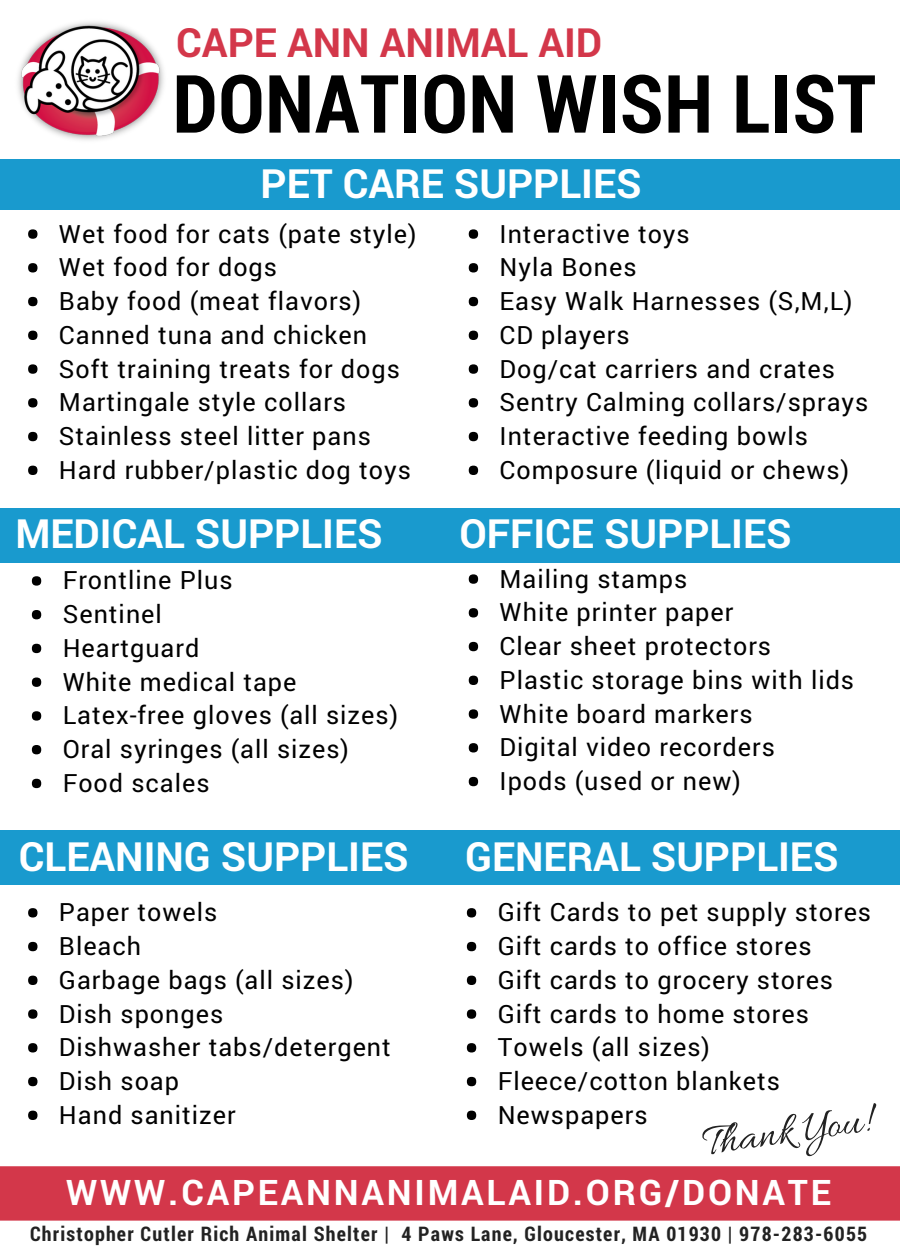
<style>
.page{position:relative;width:900px;height:1260px;background:#fff}
.page>*{position:absolute;margin:0;border:0;box-sizing:border-box;transform-origin:0 0}
.t1{font:700 80.5px "Roboto Condensed";letter-spacing:.01em;color:#000}
.t2{font:45.25px "Allura";color:#222}
.t3{font:700 40.25px "Roboto";color:#fff}
.t4{font:700 40.25px "Roboto";color:#d3374a}
.t5{font:700 35.25px "Roboto";letter-spacing:.08em;color:#fff}
.t6{font:25.25px/33.8px "Roboto";letter-spacing:.04em;color:#000}
.t7{font:700 20px "Roboto Condensed";letter-spacing:.06em;color:#222}
</style>
<div class="page">
<img style="left:18px;top:22px;width:146px;height:118px">
<div style="left:0;top:508px;width:900px;height:54px;background:#199ace"></div>
<div style="left:0;top:1166px;width:900px;height:55px;background:#d3374a"></div>
<div style="left:0;top:159px;width:900px;height:51px;background:#199ace"></div>
<div style="left:28px;top:229px;width:10px;height:10px;background:#000;border-radius:50%"></div>
<div style="left:28px;top:263px;width:10px;height:10px;background:#000;border-radius:50%"></div>
<div style="left:28px;top:297px;width:10px;height:9px;background:#000;border-radius:50%"></div>
<div style="left:28px;top:331px;width:10px;height:9px;background:#000;border-radius:50%"></div>
<div style="left:28px;top:364px;width:10px;height:10px;background:#000;border-radius:50%"></div>
<div style="left:28px;top:398px;width:10px;height:10px;background:#000;border-radius:50%"></div>
<div style="left:28px;top:432px;width:10px;height:9px;background:#000;border-radius:50%"></div>
<div style="left:28px;top:466px;width:10px;height:9px;background:#000;border-radius:50%"></div>
<div style="left:469px;top:229px;width:9px;height:10px;background:#000;border-radius:50%"></div>
<div style="left:469px;top:263px;width:9px;height:10px;background:#000;border-radius:50%"></div>
<div style="left:469px;top:297px;width:9px;height:9px;background:#000;border-radius:50%"></div>
<div style="left:469px;top:331px;width:9px;height:9px;background:#000;border-radius:50%"></div>
<div style="left:469px;top:364px;width:9px;height:10px;background:#000;border-radius:50%"></div>
<div style="left:469px;top:398px;width:9px;height:10px;background:#000;border-radius:50%"></div>
<div style="left:469px;top:432px;width:9px;height:9px;background:#000;border-radius:50%"></div>
<div style="left:469px;top:466px;width:9px;height:9px;background:#000;border-radius:50%"></div>
<div style="left:32px;top:576px;width:9px;height:10px;background:#000;border-radius:50%"></div>
<div style="left:32px;top:610px;width:9px;height:9px;background:#000;border-radius:50%"></div>
<div style="left:32px;top:644px;width:9px;height:9px;background:#000;border-radius:50%"></div>
<div style="left:32px;top:678px;width:9px;height:9px;background:#000;border-radius:50%"></div>
<div style="left:32px;top:711px;width:9px;height:10px;background:#000;border-radius:50%"></div>
<div style="left:32px;top:745px;width:9px;height:9px;background:#000;border-radius:50%"></div>
<div style="left:32px;top:779px;width:9px;height:9px;background:#000;border-radius:50%"></div>
<div style="left:469px;top:574px;width:9px;height:10px;background:#000;border-radius:50%"></div>
<div style="left:469px;top:608px;width:9px;height:10px;background:#000;border-radius:50%"></div>
<div style="left:469px;top:642px;width:9px;height:9px;background:#000;border-radius:50%"></div>
<div style="left:469px;top:676px;width:9px;height:9px;background:#000;border-radius:50%"></div>
<div style="left:469px;top:709px;width:9px;height:10px;background:#000;border-radius:50%"></div>
<div style="left:469px;top:743px;width:9px;height:10px;background:#000;border-radius:50%"></div>
<div style="left:469px;top:777px;width:9px;height:9px;background:#000;border-radius:50%"></div>
<div style="left:0;top:831px;width:900px;height:54px;background:#199ace"></div>
<div style="left:28px;top:908px;width:10px;height:10px;background:#000;border-radius:50%"></div>
<div style="left:28px;top:942px;width:10px;height:9px;background:#000;border-radius:50%"></div>
<div style="left:28px;top:976px;width:10px;height:9px;background:#000;border-radius:50%"></div>
<div style="left:28px;top:1009px;width:10px;height:10px;background:#000;border-radius:50%"></div>
<div style="left:28px;top:1043px;width:10px;height:10px;background:#000;border-radius:50%"></div>
<div style="left:28px;top:1077px;width:10px;height:9px;background:#000;border-radius:50%"></div>
<div style="left:28px;top:1111px;width:10px;height:9px;background:#000;border-radius:50%"></div>
<div style="left:467px;top:908px;width:9px;height:10px;background:#000;border-radius:50%"></div>
<div style="left:467px;top:942px;width:9px;height:9px;background:#000;border-radius:50%"></div>
<div style="left:467px;top:976px;width:9px;height:9px;background:#000;border-radius:50%"></div>
<div style="left:467px;top:1009px;width:9px;height:10px;background:#000;border-radius:50%"></div>
<div style="left:467px;top:1043px;width:9px;height:10px;background:#000;border-radius:50%"></div>
<div style="left:467px;top:1077px;width:9px;height:9px;background:#000;border-radius:50%"></div>
<div style="left:467px;top:1111px;width:9px;height:9px;background:#000;border-radius:50%"></div>
<h3 class="t4" style="left:176px;top:15px;width:428px">CAPE ANN ANIMAL AID</h3>
<h1 class="t1" style="left:172px;top:48px;width:705px">DONATION WISH LIST</h1>
<h3 class="t3" style="left:261px;top:155px;width:383px">PET CARE SUPPLIES</h3>
<p class="t6" style="left:59px;top:216px;width:359px">Wet food for cats (pate style)<br>Wet food for dogs<br>Baby food (meat flavors)<br>Canned tuna and chicken<br>Soft training treats for dogs<br>Martingale style collars<br>Stainless steel litter pans<br>Hard rubber/plastic dog toys</p>
<h3 class="t3" style="left:15px;top:506px;width:369px">MEDICAL SUPPLIES</h3>
<p class="t6" style="left:63px;top:563px;width:337px">Frontline Plus<br>Sentinel<br>Heartguard<br>White medical tape<br>Latex-free gloves (all sizes)<br>Oral syringes (all sizes)<br>Food scales</p>
<h3 class="t3" style="left:19px;top:829px;width:391px">CLEANING SUPPLIES</h3>
<p class="t6" style="left:59px;top:895px;width:333px">Paper towels<br>Bleach<br>Garbage bags (all sizes)<br>Dish sponges<br>Dishwasher tabs/detergent<br>Dish soap<br>Hand sanitizer</p>
<p class="t6" style="left:500px;top:216px;width:370px">Interactive toys<br>Nyla Bones<br>Easy Walk Harnesses (S,M,L)<br>CD players<br>Dog/cat carriers and crates<br>Sentry Calming collars/sprays<br>Interactive feeding bowls<br>Composure (liquid or chews)</p>
<h3 class="t3" style="left:459px;top:506px;width:334px">OFFICE SUPPLIES</h3>
<p class="t6" style="left:500px;top:561px;width:356px">Mailing stamps<br>White printer paper<br>Clear sheet protectors<br>Plastic storage bins with lids<br>White board markers<br>Digital video recorders<br>Ipods (used or new)</p>
<h3 class="t3" style="left:465px;top:829px;width:375px">GENERAL SUPPLIES</h3>
<p class="t6" style="left:498px;top:895px;width:375px">Gift Cards to pet supply stores<br>Gift cards to office stores<br>Gift cards to grocery stores<br>Gift cards to home stores<br>Towels (all sizes)<br>Fleece/cotton blankets<br>Newspapers</p>
<h2 class="t2" style="left:699px;top:1118px;width:169px;rotate:-8deg">Thank You!</h2>
<h3 class="t5" style="left:66px;top:1168px;width:766px">WWW.CAPEANNANIMALAID.ORG/DONATE</h3>
<p class="t7" style="left:30px;top:1220px;width:839px">Christopher Cutler Rich Animal Shelter | 4 Paws Lane, Gloucester, MA 01930 | 978-283-6055</p>
</div>
